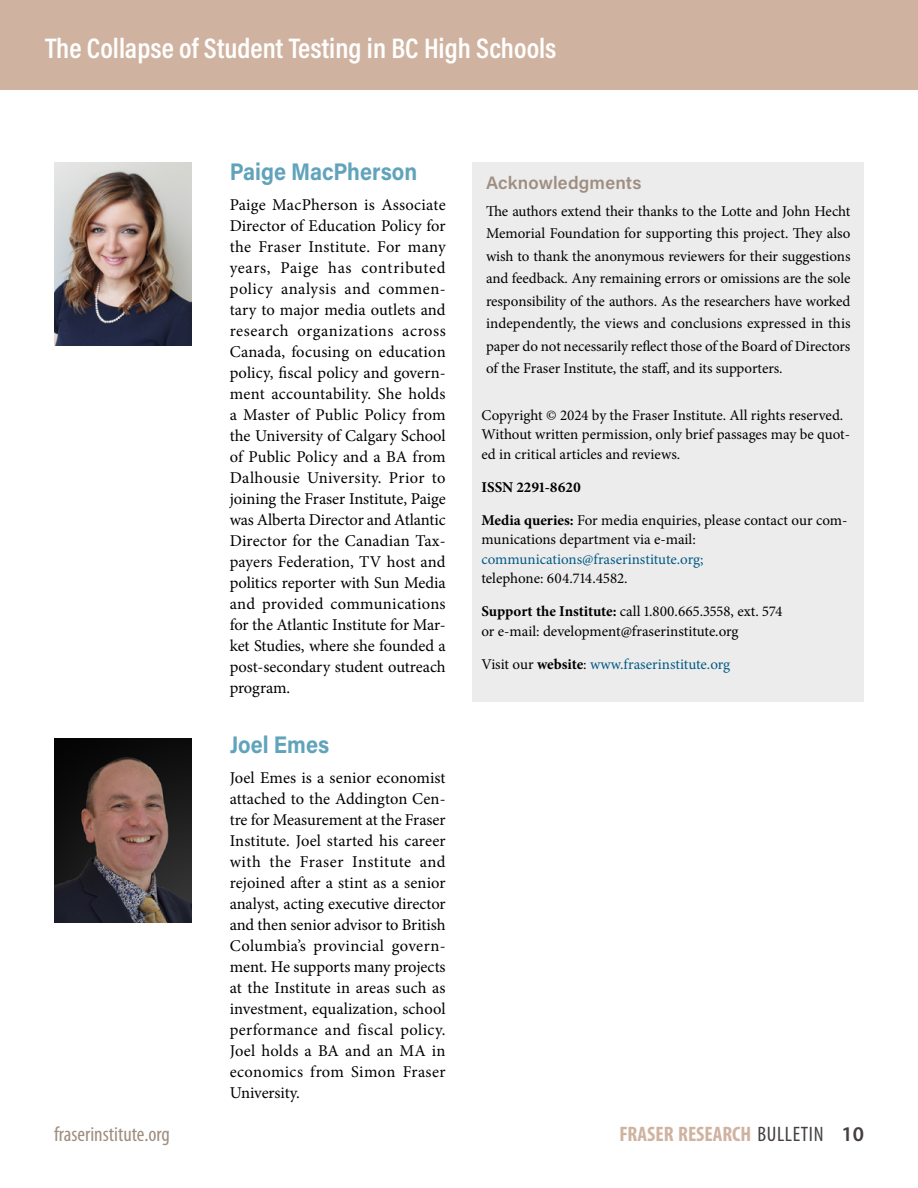
<style>
.page{position:relative;width:918px;height:1188px;background:#fff}
.page>*{position:absolute;margin:0;border:0;box-sizing:border-box;transform-origin:0 0}
.t1{font:600 28.5px "Acumin Pro Cond";color:#fff}
.t2{font:700 24px "Acumin Pro";color:#61a3bb;scale:.9 1}
.t3{font:700 condensed 21px "Myriad Pro";color:#cfb3a0}
.t4{font:condensed 21px "Myriad Pro";color:#9e8e80}
.t5{font:600 18px "Acumin Pro";letter-spacing:.01em;color:#9e8e80}
.t6{font:16.5px/21px "Minion Pro";color:#000;text-align:justify}
.t7{font:15px/22.5px "Minion Pro";color:#000}
.t8{font:15px "Minion Pro";letter-spacing:-.005em;color:#035a85}
.t9{font:700 15px "Minion Pro";color:#000}
.s1{font-weight:700}
.s2{color:#000}
.s3{font-weight:700;color:#000}
.s4{font-weight:400;color:#443f3e}
.s5{font-weight:600;font-stretch:normal;color:#443f3e}
</style>
<div class="page">
<div style="left:0;top:0;width:918px;height:90px;background:#cfb3a0"></div>
<div style="left:472px;top:400px;width:392px;height:302px;background:#ececec"></div>
<div style="left:472px;top:162px;width:392px;height:238px;background:#ececec"></div>
<img style="left:54px;top:739px;width:137px;height:183px">
<img style="left:54px;top:162px;width:137px;height:184px">
<h1 class="t1" style="left:45px;top:29px;width:513px">The Collapse of Student Testing in BC High Schools</h1>
<h2 class="t2" style="left:230px;top:154px;width:210px">Paige MacPherson</h2>
<p class="t6" style="left:230px;top:194px;width:218px">Paige MacPherson is Associate Director of Education Policy for the Fraser Institute. For many years, Paige has contributed policy analysis and commen&shy;tary to major media outlets and research organizations across Canada, focusing on education policy, fiscal policy and govern&shy;ment accountability. She holds a Master of Public Policy from the University of Calgary School of Public Policy and a BA from Dalhousie University. Prior to joining the Fraser Institute, Paige was Alberta Director and Atlantic Director for the Canadian Tax&shy;payers Federation, TV host and politics reporter with Sun Media and provided communications for the Atlantic Institute for Mar&shy;ket Studies, where she founded a post-secondary student outreach program.</p>
<h2 class="t2" style="left:230px;top:727px;width:112px">Joel Emes</h2>
<p class="t6" style="left:230px;top:767px;width:218px">Joel Emes is a senior economist attached to the Addington Cen&shy;tre for Measurement at the Fraser Institute. Joel started his career with the Fraser Institute and rejoined after a stint as a senior analyst, acting executive director and then senior advisor to British Columbia’s provincial govern&shy;ment. He supports many projects at the Institute in areas such as investment, equalization, school performance and fiscal policy.<br>Joel holds a BA and an MA in economics from Simon Fraser University.</p>
<p class="t5" style="left:486px;top:170px;width:157px">Acknowledgments</p>
<p class="t7" style="left:486px;top:200px;width:366px;text-align:justify">The authors extend their thanks to the Lotte and John Hecht Memorial Foundation for supporting this project. They also wish to thank the anonymous reviewers for their suggestions and feedback. Any remaining errors or omissions are the sole responsibility of the authors. As the researchers have worked independently, the views and conclusions expressed in this paper do not necessarily reflect those of the Board of Directors of the Fraser Institute, the staff, and its supporters.</p>
<p class="t7" style="left:482px;top:405px;width:370px;line-height:19.5px">Copyright © 2024 by the Fraser Institute. All rights reserved.<br>Without written permission, only brief passages may be quot&shy;ed in critical articles and reviews.</p>
<p class="t9" style="left:482px;top:476px;width:101px">ISSN 2291-8620</p>
<p class="t7" style="left:482px;top:510px;width:367px;line-height:19.5px"><span class="s1">Media queries:</span> For media enquiries, please contact our com&shy;munications department via e-mail:</p>
<p class="t8" style="left:482px;top:549px;width:224px">communications@fraserinstitute.org;</p>
<p class="t7" style="left:482px;top:567px;width:147px">telephone: 604.714.4582.</p>
<p class="t7" style="left:482px;top:602px;width:303px;line-height:19.5px"><span class="s1">Support the Institute:</span> call 1.800.665.3558, ext. 574 or e-mail: development@fraserinstitute.org</p>
<p class="t8" style="left:482px;top:654px;width:250px"><span class="s2">Visit our</span> <span class="s3">website</span><span class="s2">:</span> www.fraserinstitute.org</p>
<p class="t4" style="left:54px;top:1121px;width:117px">fraserinstitute.org</p>
<p class="t3" style="left:619px;top:1121px;width:246px">FRASER RESEARCH <span class="s4">BULLETIN</span> <span class="s5">10</span></p>
</div>
